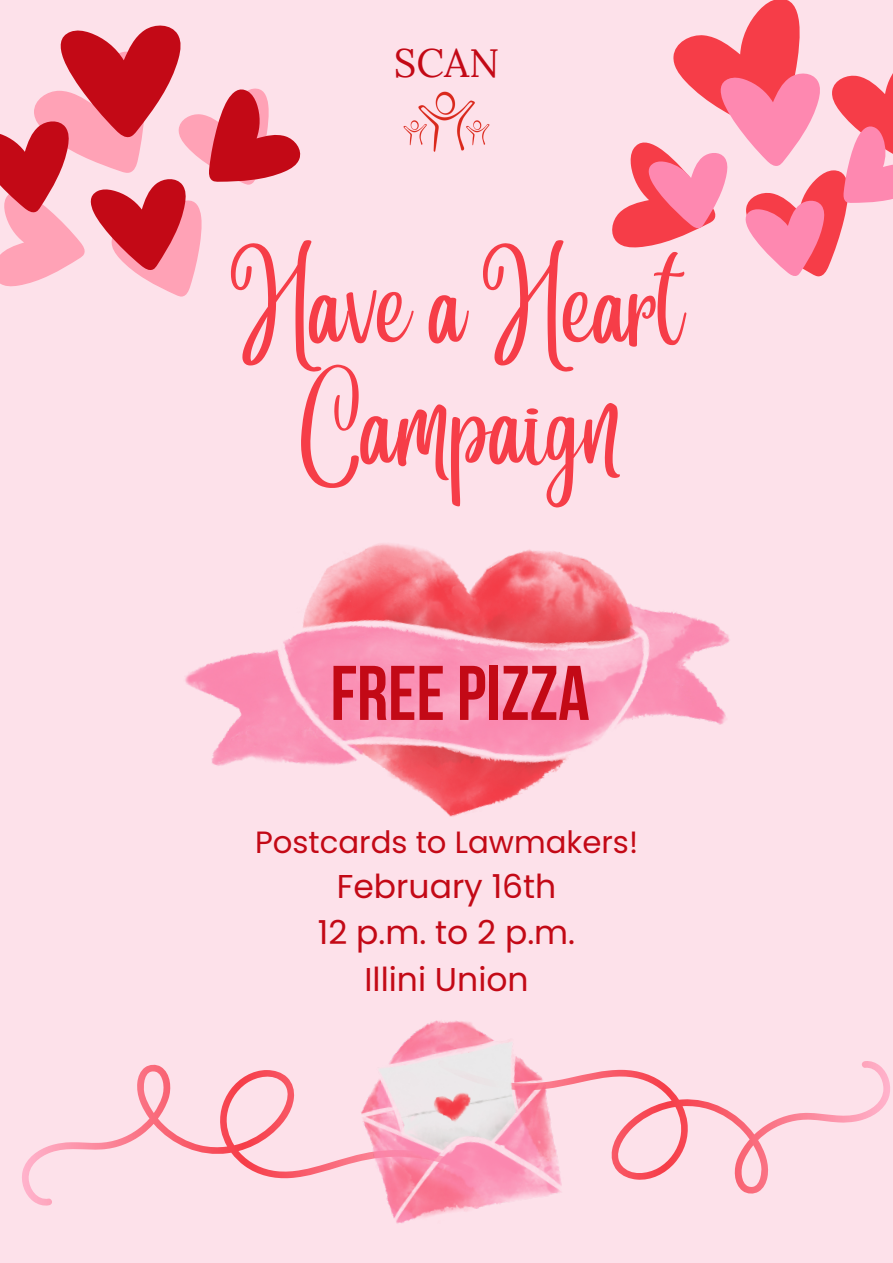
<style>
.page{position:relative;width:893px;height:1263px;background:#fde1ea}
.page>*{position:absolute;margin:0;border:0;box-sizing:border-box;transform-origin:0 0}
.t1{font:86.7px/120.9px "Angelina";color:#f63d48;text-align:center}
.t2{font:700 77.25px "Bebas Neue";color:#c30916}
.t3{font:39.75px "Lora";color:#c30916}
.t4{font:33px "Poppins";color:#c30916}
.t5{font:30.75px "Poppins";color:#c30916}
</style>
<div class="page">
<svg style="left:573px;top:1061px;width:317px;height:133px"></svg>
<svg style="left:22px;top:1064px;width:325px;height:142px"></svg>
<img style="left:185px;top:543px;width:545px;height:274px">
<img style="left:347px;top:1020px;width:226px;height:204px">
<svg style="left:612px;top:0;width:188px;height:248px"></svg>
<svg style="left:0;top:25px;width:301px;height:272px"></svg>
<svg style="left:630px;top:39px;width:263px;height:238px"></svg>
<img style="left:403px;top:91px;width:87px;height:61px">
<p class="t3" style="left:394px;top:37px;width:107px">SCAN</p>
<p class="t1" style="left:236px;top:280px;width:449px">Have a Heart<br>Campaign</p>
<p class="t2" style="left:330px;top:662px;width:261px">FREEPIZZA</p>
<h1 class="t5" style="left:255px;top:820px;width:385px">Postcards to Lawmakers!</h1>
<p class="t4" style="left:337px;top:863px;width:221px">February 16th</p>
<h2 class="t4" style="left:318px;top:910px;width:259px">12 p.m. to 2 p.m.</h2>
<p class="t4" style="left:364px;top:956px;width:166px">Illini Union</p>
</div>
